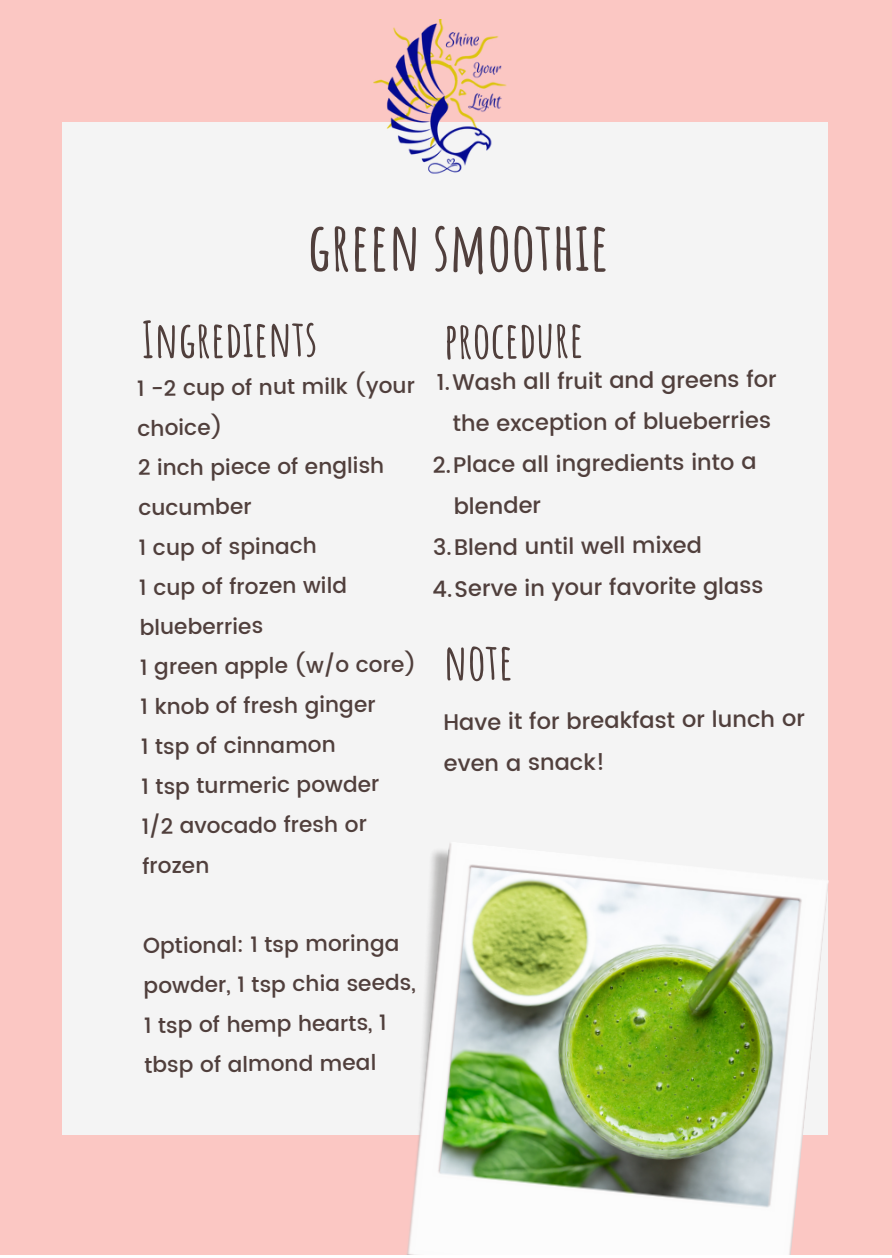
<style>
.page{position:relative;width:892px;height:1258px;background:#fff}
.page>*{position:absolute;margin:0;border:0;box-sizing:border-box;transform-origin:0 0}
.t1{font:700 66.9px "Amatic SC";color:#503f3c}
.t2{font:700 50.1px "Amatic SC";color:#503f3c}
.t3{font:500 22.5px/40.8px "Poppins";color:#503f3c}
.t4{font:500 21.6px/39.9px "Poppins";color:#503f3c}
</style>
<div class="page">
<div style="left:0;top:0;width:891px;height:1255px;background:#fbc7c3"></div>
<div style="left:62px;top:122px;width:765px;height:1012px;background:#f4f4f4"></div>
<img style="left:388px;top:839px;width:440px;height:416px">
<img style="left:373px;top:19px;width:134px;height:155px">
<p class="t1" style="left:307px;top:203px;width:303px">GREEN SMOOTHIE</p>
<p class="t2" style="left:141px;top:308px;width:177px;rotate:-1deg">INGREDIENTS</p>
<p class="t2" style="left:443px;top:308px;width:141px;rotate:-1deg">PROCEDURE</p>
<p class="t3" style="left:436px;top:363px;width:341px;text-align:center;rotate:-1deg">1.Wash all fruit and greens for the exception of blueberries</p>
<p class="t3" style="left:452px;top:445px;width:305px;text-indent:-20px;rotate:-1deg">2.Place all ingredients into a blender</p>
<p class="t3" style="left:432px;top:528px;width:270px;rotate:-1deg">3.Blend until well mixed</p>
<p class="t3" style="left:432px;top:570px;width:332px;rotate:-1deg">4.Serve in your favorite glass</p>
<p class="t4" style="left:136px;top:370px;width:279px;line-height:39px;rotate:-1deg">1 -2 cup of nut milk (your choice)</p>
<p class="t4" style="left:137px;top:449px;width:248px;rotate:-1deg">2 inch piece of english cucumber</p>
<p class="t4" style="left:138px;top:528px;width:179px;rotate:-1deg">1 cup of spinach</p>
<p class="t4" style="left:138px;top:568px;width:210px;rotate:-1deg">1 cup of frozen wild blueberries</p>
<p class="t4" style="left:140px;top:648px;width:277px;rotate:-1deg">1 green apple (w/o core)</p>
<p class="t4" style="left:140px;top:688px;width:237px;rotate:-1deg">1 knob of fresh ginger</p>
<p class="t4" style="left:140px;top:727px;width:196px;rotate:-1deg">1 tsp of cinnamon</p>
<p class="t4" style="left:141px;top:767px;width:240px;rotate:-1deg">1 tsp turmeric powder</p>
<p class="t4" style="left:141px;top:807px;width:227px;rotate:-1deg">1/2 avocado fresh or frozen</p>
<p class="t2" style="left:443px;top:630px;width:71px;rotate:-1deg">NOTE</p>
<p class="t3" style="left:442px;top:703px;width:363px;rotate:-1deg">Have it for breakfast or lunch or even a snack!</p>
<p class="t4" style="left:142px;top:926px;width:274px;rotate:-1deg">Optional: 1 tsp moringa powder, 1 tsp chia seeds,<br>1 tsp of hemp hearts, 1 tbsp of almond meal</p>
</div>
